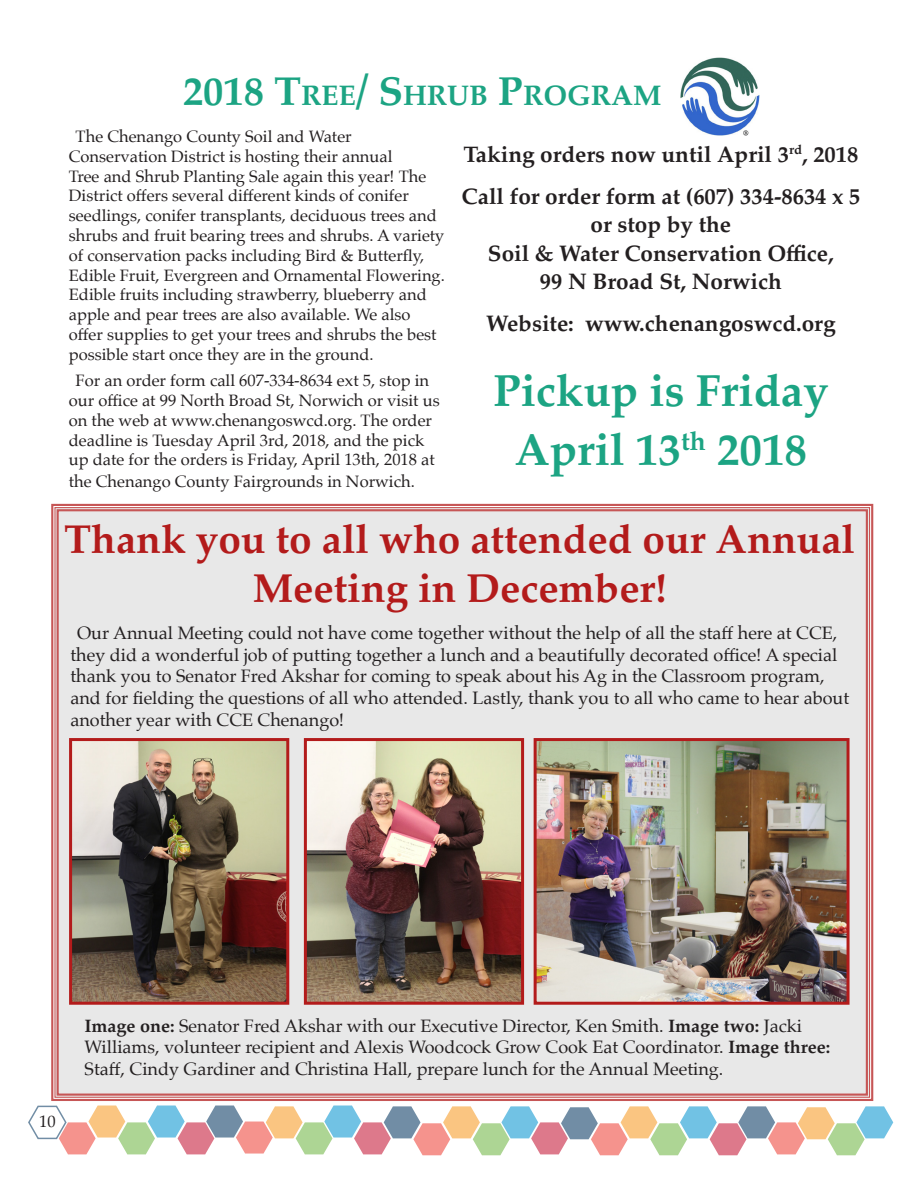
<style>
.page{position:relative;width:918px;height:1188px;background:#fff}
.page>*{position:absolute;margin:0;border:0;box-sizing:border-box;transform-origin:0 0}
.t1{font:700 45px/58.8px "Palatino";color:#1ca483;text-align:center}
.t2{font:700 40.5px/48.6px "Palatino";color:#b31b1b;text-align:center}
.t3{font:700 28.35px "Palatino";color:#1ca483}
.t4{font:700 22.5px/28.5px "Palatino";color:#231f20;text-align:center}
.t5{font:18px/21.6px "Palatino";color:#231f20}
.t6{font:16.5px/19.8px "Palatino";color:#231f20}
.s1{font-size:40.5px}
.s2{font-weight:700}
</style>
<div class="page">
<svg style="left:28px;top:1105px;width:865px;height:50px"></svg>
<svg style="left:51px;top:503px;width:823px;height:598px;background:#e6e0e0"></svg>
<img style="left:73px;top:742px;width:212px;height:259px">
<div style="left:69px;top:738px;width:220px;height:267px;border:3px solid #b31b1b"></div>
<img style="left:308px;top:742px;width:212px;height:259px">
<div style="left:304px;top:738px;width:220px;height:267px;border:3px solid #b31b1b"></div>
<img style="left:538px;top:742px;width:308px;height:259px">
<div style="left:534px;top:738px;width:316px;height:267px;border:3px solid #b31b1b"></div>
<img style="left:680px;top:57px;width:80px;height:79px">
<p class="t3" style="left:183px;top:72px;width:478px"><span class="s1">2018 T</span>REE<span class="s1">/ S</span>HRUB <span class="s1">P</span>ROGRAM</p>
<p class="t6" style="left:69px;top:126px;width:378px;text-indent:7px">The Chenango County Soil and Water Conservation District is hosting their annual<br>Tree and Shrub Planting Sale again this year! The District offers several different kinds of conifer seedlings, conifer transplants, deciduous trees and shrubs and fruit bearing trees and shrubs. A variety of conservation packs including Bird &amp; Butterfly, Edible Fruit, Evergreen and Ornamental Flowering.<br>Edible fruits including strawberry, blueberry and apple and pear trees are also available. We also offer supplies to get your trees and shrubs the best possible start once they are in the ground.</p>
<p class="t6" style="left:69px;top:371px;width:372px;text-indent:7px">For an order form call 607-334-8634 ext 5, stop in our office at 99 North Broad St, Norwich or visit us on the web at www.chenangoswcd.org. The order deadline is Tuesday April 3rd, 2018, and the pick up date for the orders is Friday, April 13th, 2018 at</p>
<p class="t6" style="left:69px;top:471px;width:347px">the Chenango County Fairgrounds in Norwich.</p>
<p class="t4" style="left:463px;top:139px;width:396px">Taking orders now until April 3<sup>rd</sup>, 2018</p>
<p class="t4" style="left:462px;top:181px;width:400px">Call for order form at (607) 334-8634 x 5</p>
<p class="t4" style="left:488px;top:210px;width:347px">or stop by the<br>Soil &amp; Water Conservation Office,<br>99 N Broad St, Norwich</p>
<p class="t4" style="left:486px;top:309px;width:351px">Website: www.chenangoswcd.org</p>
<p class="t1" style="left:493px;top:360px;width:337px">Pickup is Friday<br>April 13<sup>th</sup> 2018</p>
<p class="t2" style="left:64px;top:514px;width:792px">Thank you to all who attended our Annual<br>Meeting in December!</p>
<p class="t5" style="left:70px;top:622px;width:780px;text-indent:7px">Our Annual Meeting could not have come together without the help of all the staff here at CCE, they did a wonderful job of putting together a lunch and a beautifully decorated office! A special thank you to Senator Fred Akshar for coming to speak about his Ag in the Classroom program, and for fielding the questions of all who attended. Lastly, thank you to all who came to hear about another year with CCE Chenango!</p>
<p class="t6" style="left:39px;top:1111px;width:18px">10</p>
<p class="t5" style="left:85px;top:1015px;width:747px"><span class="s2">Image one:</span> Senator Fred Akshar with our Executive Director, Ken Smith. <span class="s2">Image two:</span> Jacki<br>Williams, volunteer recipient and Alexis Woodcock Grow Cook Eat Coordinator. <span class="s2">Image three:<br></span>Staff, Cindy Gardiner and Christina Hall, prepare lunch for the Annual Meeting.</p>
</div>
